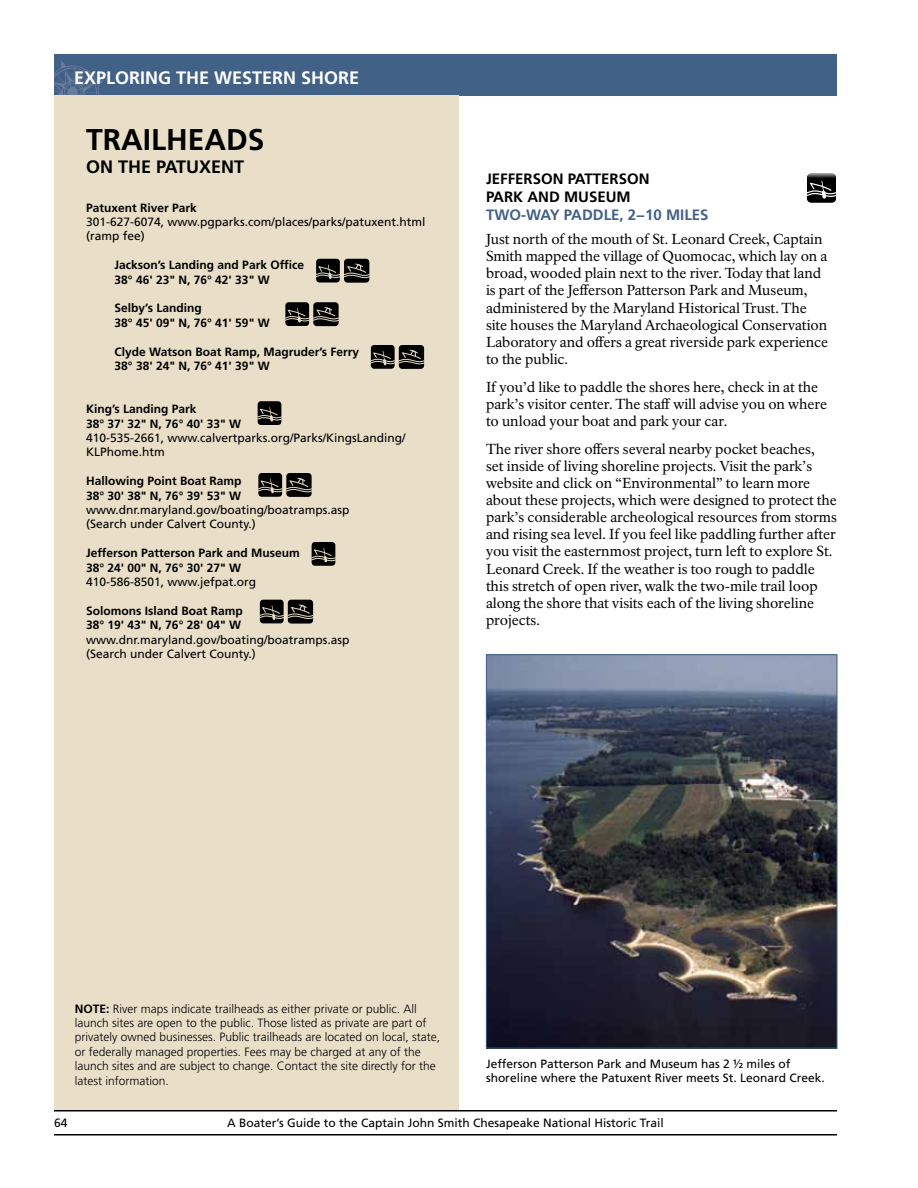
<style>
.page{position:relative;width:918px;height:1188px;background:#fff}
.page>*{position:absolute;margin:0;border:0;box-sizing:border-box;transform-origin:0 0}
.t1{font:700 30px "Frutiger LT Std";color:#000}
.t2{font:700 18px "Frutiger LT Std";color:#fff}
.t3{font:700 18px "Frutiger LT Std";color:#000}
.t4{font:700 15px "Frutiger LT Std";color:#000}
.t5{font:700 15px "Frutiger LT Std";color:#416187}
.t6{font:14.25px/17.1px "NPS Rawlinson OT";letter-spacing:-.005em;color:#000}
.t7{font:12px/14.4px "Frutiger LT Std";color:#000}
.t8{font:700 12px/14.4px "Frutiger LT Std";color:#000}
.t9{font:300 12px/14.4px "Frutiger LT Std";color:#000}
.s1{font-weight:700}
</style>
<div class="page">
<div style="left:54px;top:54px;width:783px;height:41px;background:#416187"></div>
<svg style="left:54px;top:60px;width:50px;height:35px"></svg>
<hr style="left:54px;top:1134px;width:783px;height:2px;background:#000">
<hr style="left:54px;top:1110px;width:783px;height:2px;background:#000">
<div style="left:54px;top:95px;width:405px;height:1015px;background:#e9dfc9"></div>
<div style="left:344px;top:259px;width:25px;height:24px;background:#000;border-radius:3px"></div>
<div style="left:316px;top:259px;width:24px;height:24px;background:#000;border-radius:3px"></div>
<svg style="left:316px;top:264px;width:54px;height:15px"></svg>
<div style="left:313px;top:302px;width:26px;height:24px;background:#000;border-radius:3px"></div>
<div style="left:285px;top:302px;width:24px;height:24px;background:#000;border-radius:3px"></div>
<svg style="left:285px;top:307px;width:54px;height:16px"></svg>
<div style="left:399px;top:345px;width:25px;height:24px;background:#000;border-radius:3px"></div>
<div style="left:371px;top:345px;width:24px;height:24px;background:#000;border-radius:3px"></div>
<svg style="left:370px;top:350px;width:55px;height:15px"></svg>
<div style="left:286px;top:473px;width:26px;height:24px;background:#000;border-radius:3px"></div>
<div style="left:258px;top:473px;width:24px;height:24px;background:#000;border-radius:3px"></div>
<svg style="left:258px;top:478px;width:54px;height:15px"></svg>
<div style="left:258px;top:401px;width:23px;height:24px;background:#000;border-radius:3px"></div>
<svg style="left:257px;top:407px;width:25px;height:15px"></svg>
<div style="left:288px;top:600px;width:25px;height:24px;background:#000;border-radius:3px"></div>
<div style="left:260px;top:600px;width:24px;height:23px;background:#000;border-radius:3px"></div>
<svg style="left:259px;top:605px;width:55px;height:15px"></svg>
<div style="left:312px;top:542px;width:23px;height:24px;background:#000;border-radius:3px"></div>
<svg style="left:311px;top:548px;width:25px;height:14px"></svg>
<img style="left:807px;top:174px;width:29px;height:28px">
<svg style="left:807px;top:181px;width:29px;height:18px"></svg>
<img style="left:488px;top:656px;width:347px;height:390px">
<div style="left:486px;top:654px;width:351px;height:394px;border:1px solid #416187"></div>
<p class="t2" style="left:74px;top:67px;width:12px">EXPLORIN</p>
<p class="t2" style="left:158px;top:67px;width:30px">G THE</p>
<p class="t2" style="left:214px;top:67px;width:50px">WE STERN</p>
<p class="t2" style="left:301px;top:67px;width:23px">SHORE</p>
<h1 class="t1" style="left:86px;top:122px;width:19px">TRAILHEAD</h1>
<h1 class="t1" style="left:248px;top:122px;width:18px">S</h1>
<p class="t3" style="left:86px;top:156px;width:44px">ON THE</p>
<p class="t3" style="left:156px;top:156px;width:12px">PATUXENT</p>
<p class="t8" style="left:86px;top:200px;width:112px">Patuxent River Park</p>
<p class="t7" style="left:86px;top:215px;width:341px">301-627-6074, www.pgparks.com/places/parks/patuxent.html (ramp fee)</p>
<p class="t8" style="left:115px;top:258px;width:191px">Jackson’s Landing and Park Office<br>38° 46' 23" N, 76° 42' 33" W</p>
<p class="t8" style="left:115px;top:301px;width:156px">Selby’s Landing<br>38° 45' 09" N, 76° 41' 59" W</p>
<p class="t8" style="left:115px;top:344px;width:246px">Clyde Watson Boat Ramp, M agruder’s Ferry<br>38° 38' 24" N, 76° 41' 39" W</p>
<p class="t8" style="left:86px;top:402px;width:156px">King’s Landing Park<br>38° 37' 32" N, 76° 40' 33" W</p>
<p class="t7" style="left:86px;top:431px;width:321px">410-535-2661, www.calvertparks.org/Parks/KingsLanding/<br>KLPhome.htm</p>
<p class="t8" style="left:86px;top:474px;width:157px">Hallowing Point Boat Ramp<br>38° 30' 38" N, 76° 39' 53" W</p>
<p class="t7" style="left:86px;top:503px;width:265px">www.dnr.maryland.gov/boating/boatramps.asp (Search under Calvert County.)</p>
<p class="t8" style="left:86px;top:546px;width:215px">Jefferson Patterson Park and M useum<br>38° 24' 00" N, 76° 30' 27" W</p>
<p class="t7" style="left:86px;top:575px;width:172px">410-586-8501, www.jefpat.org</p>
<p class="t8" style="left:86px;top:603px;width:158px">Solomons Island Boat Ramp<br>38° 19' 43" N, 76° 28' 04" W</p>
<p class="t7" style="left:86px;top:632px;width:265px">www.dnr.maryland.gov/boating/boatramps.asp (Search under Calvert County.)</p>
<p class="t4" style="left:486px;top:170px;width:15px">JEFFER</p>
<p class="t4" style="left:533px;top:170px;width:45px">SON PATTER</p>
<p class="t4" style="left:619px;top:170px;width:20px">SON</p>
<p class="t4" style="left:486px;top:188px;width:11px">PARK</p>
<p class="t4" style="left:527px;top:188px;width:12px">AND</p>
<p class="t4" style="left:564px;top:188px;width:45px">MUSEUM</p>
<p class="t5" style="left:486px;top:206px;width:13px">TWO</p>
<p class="t5" style="left:521px;top:206px;width:18px">-WAY</p>
<p class="t5" style="left:564px;top:206px;width:10px">PADDLE</p>
<p class="t5" style="left:620px;top:206px;width:56px">, 2−10 MILE</p>
<p class="t5" style="left:700px;top:206px;width:10px">S</p>
<p class="t6" style="left:486px;top:231px;width:344px">Just north of the mouth of St. Leonard Creek, Captain Smith mapped the village of Quomocac, which lay on a broad, wooded plain next to the river. Today that land is part of the Jefferson Patterson Park and Museum, administered by the Maryland Historical Trust. The site houses the Maryland Archaeological Conservation Laboratory and offers a great riverside park experience to the public.</p>
<p class="t6" style="left:486px;top:378px;width:343px">If you’d like to paddle the shores here, check in at the park’s visitor center. The staff will advise you on where to unload your boat and park your car.</p>
<p class="t6" style="left:486px;top:441px;width:353px">The river shore offers several nearby pocket beaches,<br>set inside of living shoreline projects. Visit the park’s website and click on “Environmental” to learn more about these projects, which were designed to protect the park’s considerable archeological resources from storms and rising sea level. If you feel like paddling further after you visit the easternmost project, turn left to explore St.<br>Leonard Creek. If the weather is too rough to paddle this stretch of open river, walk the two-mile trail loop along the shore that visits each of the living shoreline projects.</p>
<p class="t9" style="left:75px;top:1001px;width:367px;text-indent:31px"><span class="s1">:</span> River maps indicate trailheads as either private or public. All launch sites are open to the public. Those listed as private are part of privately owned businesses. Public trailheads are located on local, state, or federally managed properties. Fees may be charged at any of the launch sites and are subject to change. Contact the site directly for the latest information.</p>
<p class="t8" style="left:75px;top:1001px;width:9px">NOTE</p>
<p class="t7" style="left:486px;top:1057px;width:340px">Jefferson Patterson Park and Museum has 2 ½ miles of shoreline where the Patuxent River meets St. Leonard Creek.</p>
<p class="t7" style="left:54px;top:1115px;width:15px">64</p>
<p class="t7" style="left:227px;top:1115px;width:438px">A Boater’s Guide to the Captain John Smith Chesapeake National Historic Trail</p>
</div>
